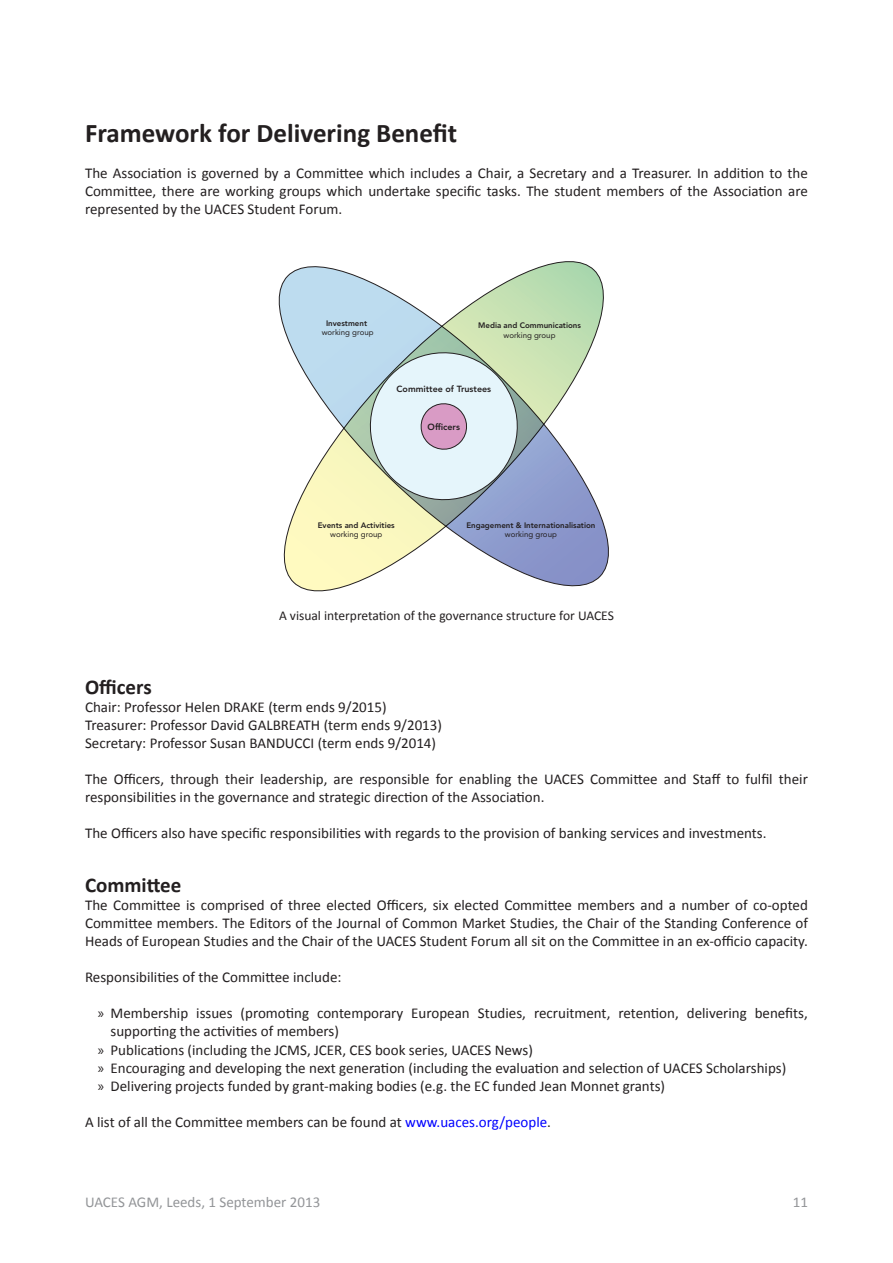
<style>
.page{position:relative;width:893px;height:1263px;background:#fff}
.page>*{position:absolute;margin:0;border:0;box-sizing:border-box;transform-origin:0 0}
.t1{font:700 27px "Calibri";color:#231f20}
.t2{font:700 21px "Calibri";color:#231f20}
.t3{font:15px/18px "Calibri";color:#231f20;text-align:justify}
.t4{font:15px "Calibri";color:#939598}
.t5{font:13.5px "Calibri";color:#231f20}
.t6{font:800 8.85px "Avenir LT Std";color:#231f20}
.t7{font:800 7.95px/9.4px "Avenir LT Std";color:#231f20;text-align:center}
.t8{font:7.95px/9.4px "Avenir LT Std";color:#231f20;text-align:center}
.s1{font-weight:800}
.s2{font-weight:400}
.s3{font-family:"Myriad Pro"}
.s4{color:#00f}
</style>
<div class="page">
<svg style="left:284px;top:261px;width:320px;height:330px"></svg>
<svg style="left:362px;top:345px;width:163px;height:163px;background:#cfdbdd"></svg>
<p class="t1" style="left:85px;top:116px;width:374px">Framework for Delivering Benefit</p>
<p class="t3" style="left:85px;top:164px;width:724px">The Association is governed by a Committee which includes a Chair, a Secretary and a Treasurer. In addition to the Committee, there are working groups which undertake specific tasks. The student members of the Association are represented by the UACES Student Forum.</p>
<p class="t8" style="left:322px;top:319px;width:53px"><span class="s1">Investment </span>working group</p>
<p class="t7" style="left:478px;top:321px;width:104px">Media and Communications <span class="s2">working group</span></p>
<p class="t6" style="left:396px;top:384px;width:96px">Committee of Trustees</p>
<p class="t6" style="left:428px;top:422px;width:34px">Officers</p>
<p class="t7" style="left:318px;top:520px;width:79px">Events and Activities <span class="s2">working group</span></p>
<p class="t7" style="left:466px;top:520px;width:131px">Engagement &amp; Internationalisation <span class="s2">working group</span></p>
<p class="t5" style="left:279px;top:606px;width:336px">A visual interpretation of the governance structure for UACES</p>
<p class="t2" style="left:85px;top:674px;width:68px">Officers</p>
<p class="t3" style="left:85px;top:698px;width:303px">Chair: Professor Helen DRAKE (term ends 9/2015)</p>
<p class="t3" style="left:85px;top:716px;width:358px">Treasurer: Professor David GALBREATH (term ends 9/2013)</p>
<p class="t3" style="left:85px;top:734px;width:353px">Secretary: Professor Susan BANDUCCI (term ends 9/2014)</p>
<p class="t3" style="left:85px;top:770px;width:724px">The Officers, through their leadership, are responsible for enabling the UACES Committee and Staff to fulfil their responsibilities in the governance and strategic direction of the Association.</p>
<p class="t3" style="left:85px;top:824px;width:683px">The Officers also have specific responsibilities with regards to the provision of banking services and investments.</p>
<p class="t2" style="left:85px;top:872px;width:98px">Committee</p>
<p class="t3" style="left:85px;top:896px;width:724px">The Committee is comprised of three elected Officers, six elected Committee members and a number of co-opted Committee members. The Editors of the Journal of Common Market Studies, the Chair of the Standing Conference of Heads of European Studies and the Chair of the UACES Student Forum all sit on the Committee in an ex-officio capacity.</p>
<p class="t3" style="left:85px;top:968px;width:258px">Responsibilities of the Committee include:</p>
<p class="t3" style="left:111px;top:1004px;width:699px;text-indent:-13px"><span class="s3">»</span> Membership issues (promoting contemporary European Studies, recruitment, retention, delivering benefits, supporting the activities of members)</p>
<p class="t3" style="left:98px;top:1040px;width:437px"><span class="s3">»</span> Publications (including the JCMS, JCER, CES book series, UACES News)</p>
<p class="t3" style="left:98px;top:1058px;width:690px"><span class="s3">»</span> Encouraging and developing the next generation (including the evaluation and selection of UACES Scholarships)</p>
<p class="t3" style="left:98px;top:1076px;width:569px"><span class="s3">»</span> Delivering projects funded by grant-making bodies (e.g. the EC funded Jean Monnet grants)</p>
<p class="t3" style="left:85px;top:1112px;width:468px">A list of all the Committee members can be found at <span class="s4">www.uaces.org/people</span>.</p>
<p class="t4" style="left:85px;top:1193px;width:237px">UACES AGM, Leeds, 1 September 2013</p>
<p class="t4" style="left:793px;top:1193px;width:17px">11</p>
</div>
